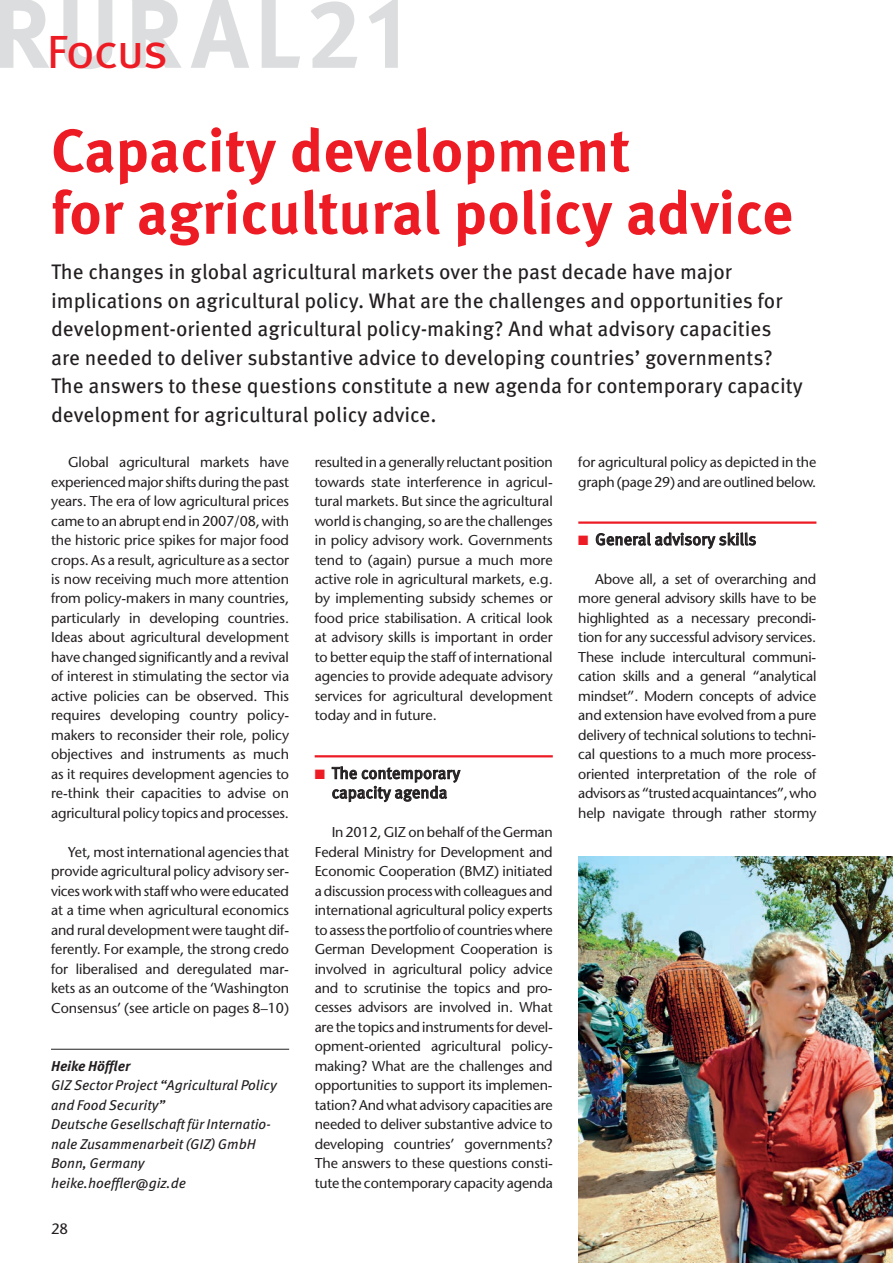
<style>
.page{position:relative;width:893px;height:1263px;background:#fff}
.page>*{position:absolute;margin:0;border:0;box-sizing:border-box;transform-origin:0 0}
.t1{font:700 60px/62.2px "Meta Pro";color:#ed1c24}
.t2{font:46.5px "Meta Pro";letter-spacing:-.04em;color:#ed1c24}
.t3{font:21px/28.5px "Meta Pro";letter-spacing:-.005em;color:#231f20}
.t4{font:16.5px/19.5px "Meta Pro";letter-spacing:-.01em;color:#231f20;text-align:center}
.t5{font:15px "Stone Sans";color:#231f20}
.t6{font:14.25px/19.5px "Stone Sans";letter-spacing:-.01em;color:#231f20;text-align:justify}
.t7{font:italic 14.25px/19.5px "Meta Pro";color:#231f20}
.t8{font:italic 700 14.25px "Meta Pro";color:#231f20}
.s1{color:#ed1c24}
</style>
<div class="page">
<svg style="left:63px;top:0;width:49px;height:69px"></svg>
<svg style="left:191px;top:0;width:58px;height:68px"></svg>
<svg style="left:262px;top:0;width:38px;height:68px"></svg>
<svg style="left:311px;top:1px;width:46px;height:67px"></svg>
<svg style="left:369px;top:0;width:29px;height:68px"></svg>
<svg style="left:0;top:0;width:49px;height:68px"></svg>
<svg style="left:132px;top:0;width:50px;height:68px"></svg>
<hr style="left:315px;top:755px;width:238px;height:2px;background:#ed1c24">
<svg style="left:332px;top:766px;width:128px;height:36px"></svg>
<hr style="left:578px;top:521px;width:238px;height:3px;background:#ed1c24">
<svg style="left:596px;top:532px;width:160px;height:17px"></svg>
<hr style="left:51px;top:1049px;width:238px;height:1px;background:#231f20">
<img style="left:578px;top:857px;width:315px;height:406px">
<h2 class="t2" style="left:47px;top:22px;width:123px">Focus</h2>
<h1 class="t1" style="left:51px;top:121px;width:743px">Capacity development<br>for agricultural policy advice</h1>
<p class="t3" style="left:51px;top:258px;width:753px">The changes in global agricultural markets over the past decade have major implications on agricultural policy. What are the challenges and opportunities for development-oriented agricultural policy-making? And what advisory capacities are needed to deliver substantive advice to developing countries’ governments?<br>The answers to these questions constitute a new agenda for contemporary capacity development for agricultural policy advice.</p>
<p class="t6" style="left:51px;top:452px;width:240px;text-indent:17px">Global agricultural markets have experienced major shifts during the past years. The era of low agricultural prices came to an abrupt end in 2007/08, with the historic price spikes for major food crops. As a result, agriculture as a sector is now receiving much more attention from policy-makers in many countries, particularly in developing countries.<br>Ideas about agricultural development have changed significantly and a revival of interest in stimulating the sector via active policies can be observed. This requires developing country policy&shy;makers to reconsider their role, policy objectives and instruments as much as it requires development agencies to re-think their capacities to advise on agricultural policy topics and processes.</p>
<p class="t6" style="left:51px;top:842px;width:240px;text-indent:17px">Yet, most international agencies that provide agricultural policy advisory ser&shy;vices work with staff who were educated at a time when agricultural economics and rural development were taught dif&shy;ferently. For example, the strong credo for liberalised and deregulated mar&shy;kets as an outcome of the ‘Washington Consensus’ (see article on pages 8–10)</p>
<p class="t6" style="left:315px;top:452px;width:240px">resulted in a generally reluctant position towards state interference in agricul&shy;tural markets. But since the agricultural world is changing, so are the challenges in policy advisory work. Governments tend to (again) pursue a much more active role in agricultural markets, e.g. by implementing subsidy schemes or food price stabilisation. A critical look at advisory skills is important in order to better equip the staff of international agencies to provide adequate advisory services for agricultural development today and in future.</p>
<p class="t6" style="left:578px;top:452px;width:240px">for agricultural policy as depicted in the graph (page 29) and are outlined below.</p>
<p class="t4" style="left:578px;top:530px;width:180px"><span class="s1">■</span> General advisory skills</p>
<p class="t6" style="left:578px;top:569px;width:240px;text-indent:17px">Above all, a set of overarching and more general advisory skills have to be highlighted as a necessary precondi&shy;tion for any successful advisory services.<br>These include intercultural communi&shy;cation skills and a general “analytical mindset”. Modern concepts of advice and extension have evolved from a pure delivery of technical solutions to techni&shy;cal questions to a much more process&shy;oriented interpretation of the role of advisors as “trusted acquaintances”, who help navigate through rather stormy</p>
<p class="t4" style="left:315px;top:764px;width:147px"><span class="s1">■</span> The contemporary capacity agenda</p>
<p class="t6" style="left:315px;top:822px;width:240px;text-indent:17px">In 2012, GIZ on behalf of the German Federal Ministry for Development and Economic Cooperation (BMZ) initiated a discussion process with colleagues and international agricultural policy experts to assess the portfolio of countries where German Development Cooperation is involved in agricultural policy advice and to scrutinise the topics and pro&shy;cesses advisors are involved in. What are the topics and instruments for devel&shy;opment-oriented agricultural policy&shy;making? What are the challenges and opportunities to support its implemen&shy;tation? And what advisory capacities are needed to deliver substantive advice to developing countries’ governments?<br>The answers to these questions consti&shy;tute the contemporary capacity agenda</p>
<p class="t8" style="left:51px;top:1057px;width:81px">Heike Höffler</p>
<p class="t7" style="left:51px;top:1076px;width:227px">GIZ Sector Project “Agricultural Policy and Food Security”<br>Deutsche Gesellschaft für Internatio&shy;nale Zusammenarbeit (GIZ) GmbH<br>Bonn, Germany heike.hoeffler@giz.de</p>
<p class="t5" style="left:51px;top:1220px;width:19px">28</p>
</div>
